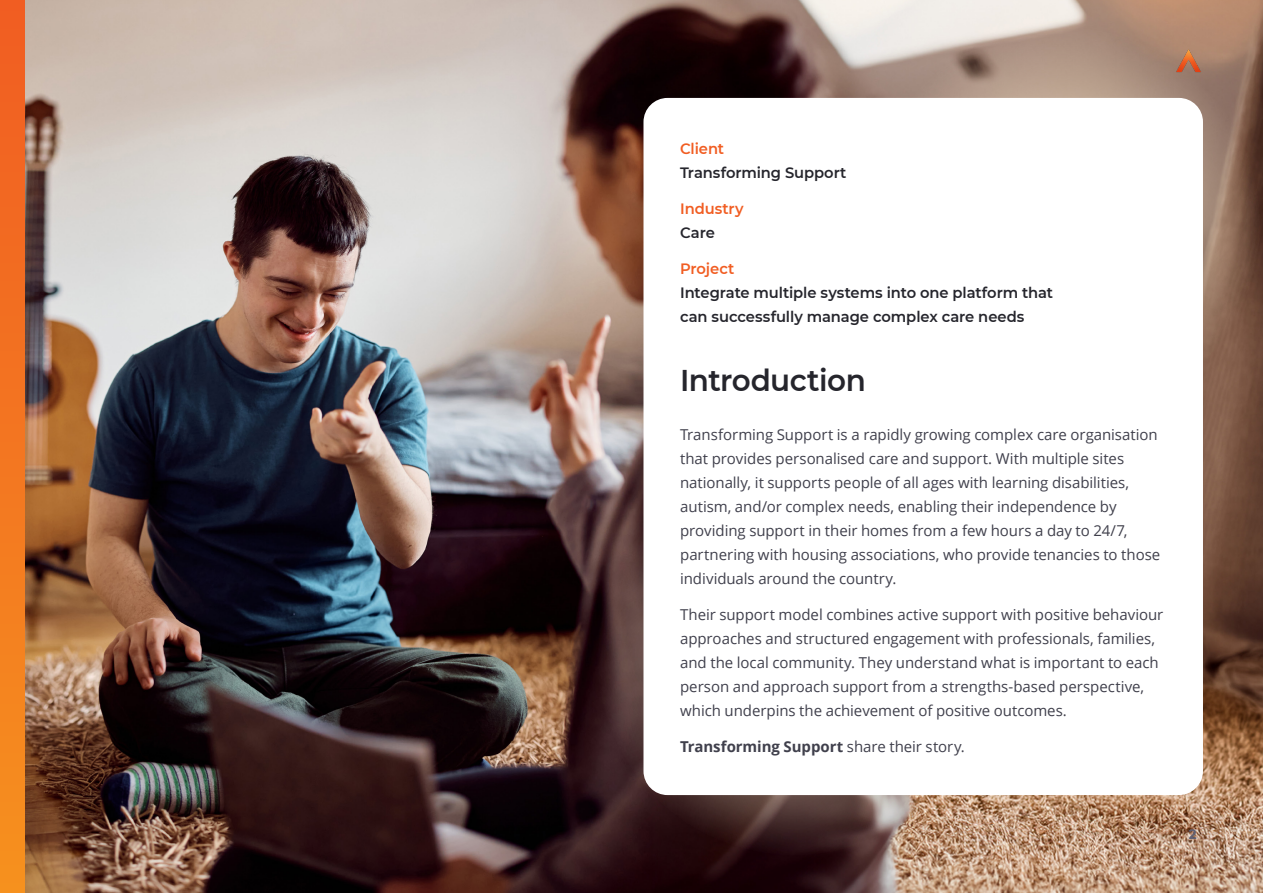
<style>
.page{position:relative;width:1263px;height:893px;background:#fff}
.page>*{position:absolute;margin:0;border:0;box-sizing:border-box;transform-origin:0 0}
.t1{font:600 30px "Montserrat";letter-spacing:-.02em;color:#25252c}
.t2{font:15px/24px "Open Sans";letter-spacing:-.005em;color:#40404c}
.t3{font:600 15px/24px "Montserrat";letter-spacing:-.005em;color:#25252c}
.t4{font:700 15px "Open Sans";letter-spacing:-.005em;color:#40404c}
.t5{font:600 15px "Montserrat";letter-spacing:-.005em;color:#f15d22}
.t6{font:700 13.5px "Montserrat";color:#616173}
.s1{font-weight:400}
</style>
<div class="page">
<img style="left:24px;top:0;width:1239px;height:893px">
<svg style="left:597px;top:460px;width:395px;height:395px"></svg>
<svg style="left:864px;top:26px;width:396px;height:396px"></svg>
<div style="left:643px;top:98px;width:560px;height:697px;background:#fff;border-radius:24px"></div>
<div style="left:0;top:0;width:24px;height:893px;background:linear-gradient(to bottom,#f15c23,#f6901e)"></div>
<img style="left:1171px;top:42px;width:36px;height:36px">
<p class="t5" style="left:680px;top:138px;width:46px">Client</p>
<p class="t3" style="left:680px;top:160px;width:168px">Transforming Support</p>
<p class="t5" style="left:680px;top:198px;width:65px">Industry</p>
<p class="t3" style="left:680px;top:220px;width:36px">Care</p>
<p class="t5" style="left:680px;top:258px;width:56px">Project</p>
<p class="t3" style="left:680px;top:280px;width:375px">Integrate multiple systems into one platform that can successfully manage complex care needs</p>
<h1 class="t1" style="left:680px;top:359px;width:187px">Introduction</h1>
<p class="t2" style="left:680px;top:422px;width:482px">Transforming Support is a rapidly growing complex care organisation that provides personalised care and support. With multiple sites nationally, it supports people of all ages with learning disabilities, autism, and/or complex needs, enabling their independence by providing support in their homes from a few hours a day to 24/7, partnering with housing associations, who provide tenancies to those individuals around the country.</p>
<p class="t2" style="left:680px;top:602px;width:485px">Their support model combines active support with positive behaviour approaches and structured engagement with professionals, families, and the local community. They understand what is important to each person and approach support from a strengths-based perspective, which underpins the achievement of positive outcomes.</p>
<p class="t4" style="left:680px;top:736px;width:286px">Transforming Support <span class="s1">share their story.</span></p>
<p class="t6" style="left:1189px;top:824px;width:9px">2</p>
</div>
